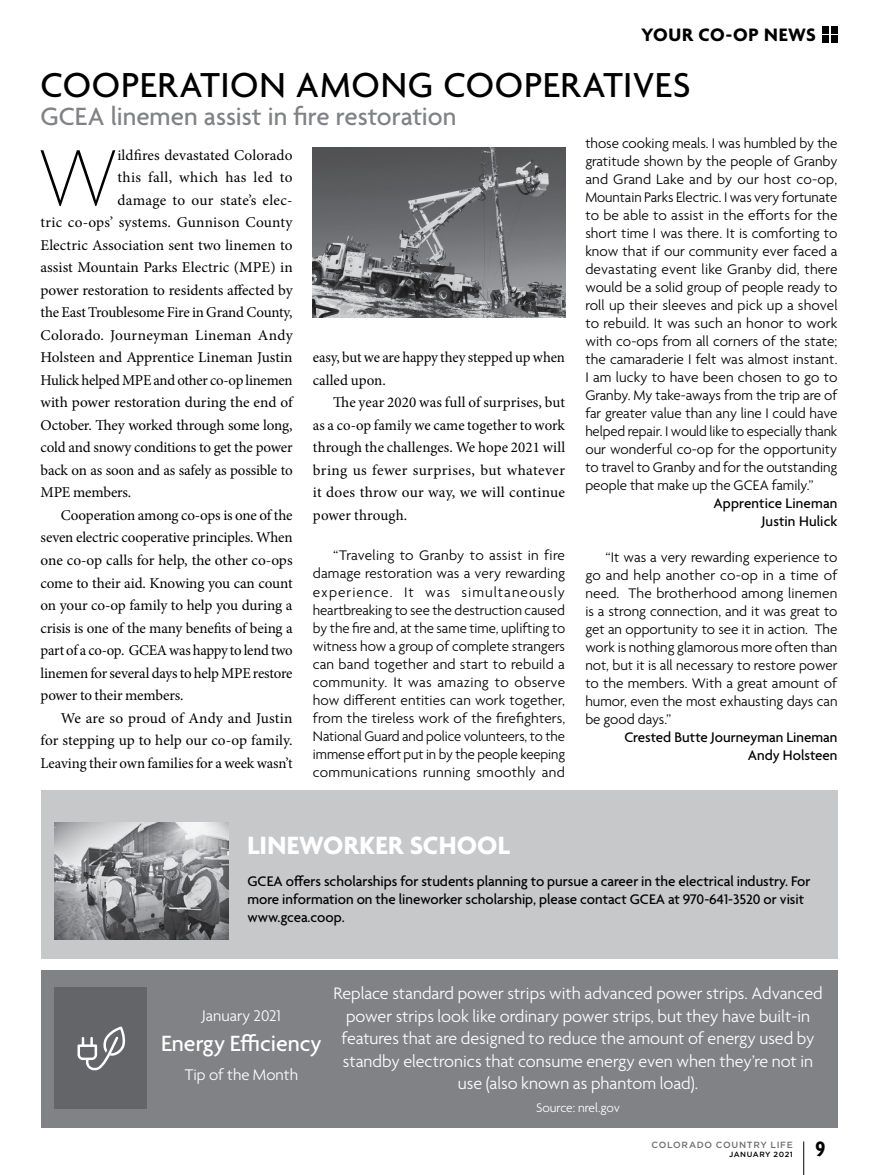
<style>
.page{position:relative;width:878px;height:1175px;background:#fff}
.page>*{position:absolute;margin:0;border:0;box-sizing:border-box;transform-origin:0 0}
.t1{font:100 85.5px "Agenda";color:#000}
.t2{font:500 37.5px "Agenda";letter-spacing:.015em;color:#000}
.t3{font:500 27px "Agenda";color:#808285}
.t4{font:700 27px "Agenda";letter-spacing:.005em;color:#fff}
.t5{font:500 23.85px "Agenda";color:#fff}
.t6{font:700 condensed 22.5px "Agenda";color:#000}
.t7{font:700 19.5px "Agenda";letter-spacing:.03em;color:#000}
.t8{font:300 18px/22.5px "Agenda";color:#fff;text-align:center}
.t9{font:300 16.65px "Agenda";color:#fff}
.t10{font:300 15px/18px "Agenda";color:#000;text-align:justify}
.t11{font:15px/22.5px "Minion Pro";letter-spacing:-.005em;color:#000}
.t12{font:500 15px/18px "Agenda";color:#000;text-align:right}
.t13{font:15px "Minion Pro";letter-spacing:.015em;color:#000}
.t14{font:15px "Minion Pro";letter-spacing:.025em;color:#000}
.t15{font:300 13.5px "Agenda";letter-spacing:-.005em;color:#fff}
.t16{font:500 9px "Gotham HTF";letter-spacing:.075em;color:#6d6e71}
.t17{font:500 7.5px "Gotham HTF";letter-spacing:.075em;color:#000}
</style>
<div class="page">
<div style="left:40px;top:790px;width:797px;height:168px;background:#c7c8ca"></div>
<img style="left:313px;top:148px;width:252px;height:169px">
<img style="left:54px;top:822px;width:174px;height:117px">
<div style="left:40px;top:970px;width:797px;height:157px;background:#808285"></div>
<div style="left:54px;top:986px;width:93px;height:122px;background:#636569"></div>
<svg style="left:77px;top:1026px;width:49px;height:44px"></svg>
<hr style="left:803px;top:1141px;width:1px;height:33px;background:#000">
<div style="left:830px;top:36px;width:7px;height:7px;background:#000"></div>
<div style="left:830px;top:26px;width:7px;height:7px;background:#000"></div>
<div style="left:821px;top:36px;width:7px;height:7px;background:#000"></div>
<div style="left:821px;top:26px;width:7px;height:7px;background:#000"></div>
<h3 class="t7" style="left:641px;top:24px;width:176px">YOUR CO-OP NEWS</h3>
<h2 class="t2" style="left:40px;top:64px;width:651px">COOPERATION AMONG COOPERATIVES</h2>
<h3 class="t3" style="left:40px;top:101px;width:417px">GCEA linemen assist in fire restoration</h3>
<h1 class="t1" style="left:38px;top:131px;width:82px">W</h1>
<p class="t11" style="left:117px;top:144px;width:177px">ildfires devastated Colorado</p>
<p class="t14" style="left:117px;top:167px;width:177px">this fall, which has led to</p>
<p class="t13" style="left:117px;top:190px;width:177px">damage to our state’s elec-</p>
<p class="t13" style="left:40px;top:212px;width:253px">tric co-ops’ systems. Gunnison County</p>
<p class="t11" style="left:40px;top:234px;width:254px">Electric Association sent two linemen to</p>
<p class="t11" style="left:40px;top:256px;width:254px">assist Mountain Parks Electric (MPE) in</p>
<p class="t11" style="left:40px;top:279px;width:254px">power restoration to residents affected by</p>
<p class="t11" style="left:40px;top:301px;width:253px">the East Troublesome Fire in Grand County,</p>
<p class="t13" style="left:40px;top:325px;width:254px">Colorado. Journeyman Lineman Andy</p>
<p class="t11" style="left:40px;top:346px;width:253px">Holsteen and Apprentice Lineman Justin</p>
<p class="t11" style="left:40px;top:369px;width:253px">Hulick helped MPE and other co-op linemen</p>
<p class="t11" style="left:40px;top:391px;width:253px">with power restoration during the end of</p>
<p class="t11" style="left:40px;top:414px;width:253px">October. They worked through some long,</p>
<p class="t11" style="left:40px;top:436px;width:254px">cold and snowy conditions to get the power</p>
<p class="t11" style="left:40px;top:459px;width:254px">back on as soon and as safely as possible to</p>
<p class="t11" style="left:40px;top:481px;width:92px">MPE members.</p>
<p class="t11" style="left:61px;top:504px;width:233px">Cooperation among co-ops is one of the</p>
<p class="t11" style="left:40px;top:526px;width:254px">seven electric cooperative principles. When</p>
<p class="t11" style="left:40px;top:549px;width:253px">one co-op calls for help, the other co-ops</p>
<p class="t11" style="left:40px;top:571px;width:254px">come to their aid. Knowing you can count</p>
<p class="t11" style="left:40px;top:594px;width:253px">on your co-op family to help you during a</p>
<p class="t11" style="left:40px;top:616px;width:253px">crisis is one of the many benefits of being a</p>
<p class="t11" style="left:40px;top:639px;width:254px">part of a co-op. GCEA was happy to lend two</p>
<p class="t11" style="left:40px;top:661px;width:253px">linemen for several days to help MPE restore</p>
<p class="t11" style="left:40px;top:684px;width:144px">power to their members.</p>
<p class="t11" style="left:61px;top:706px;width:233px">We are so proud of Andy and Justin</p>
<p class="t11" style="left:40px;top:729px;width:253px">for stepping up to help our co-op family.</p>
<p class="t11" style="left:40px;top:751px;width:254px">Leaving their own families for a week wasn’t</p>
<p class="t11" style="left:313px;top:346px;width:253px">easy, but we are happy they stepped up when called upon.</p>
<p class="t11" style="left:313px;top:391px;width:254px;text-align:justify;text-indent:20px">The year 2020 was full of surprises, but as a co-op family we came together to work through the challenges. We hope 2021 will bring us fewer surprises, but whatever it does throw our way, we will continue power through.</p>
<p class="t10" style="left:313px;top:547px;width:254px;text-indent:20px">“Traveling to Granby to assist in fire damage restoration was a very rewarding experience. It was simultaneously heartbreaking to see the destruction caused by the fire and, at the same time, uplifting to witness how a group of complete strangers can band together and start to rebuild a community. It was amazing to observe how different entities can work together, from the tireless work of the firefighters, National Guard and police volunteers, to the immense effort put in by the people keeping communications running smoothly and</p>
<p class="t10" style="left:585px;top:135px;width:254px">those cooking meals. I was humbled by the gratitude shown by the people of Granby and Grand Lake and by our host co-op, Mountain Parks Electric. I was very fortunate to be able to assist in the efforts for the short time I was there. It is comforting to know that if our community ever faced a devastating event like Granby did, there would be a solid group of people ready to roll up their sleeves and pick up a shovel to rebuild. It was such an honor to work with co-ops from all corners of the state; the camaraderie I felt was almost instant.<br>I am lucky to have been chosen to go to Granby. My take-aways from the trip are of far greater value than any line I could have helped repair. I would like to especially thank our wonderful co-op for the opportunity to travel to Granby and for the outstanding people that make up the GCEA family.”</p>
<p class="t12" style="left:713px;top:495px;width:125px">Apprentice Lineman<br>Justin Hulick</p>
<p class="t10" style="left:585px;top:549px;width:254px;text-indent:20px">“It was a very rewarding experience to go and help another co-op in a time of need. The brotherhood among linemen is a strong connection, and it was great to get an opportunity to see it in action. The work is nothing glamorous more often than not, but it is all necessary to restore power to the members. With a great amount of humor, even the most exhausting days can be good days.”</p>
<p class="t12" style="left:624px;top:729px;width:214px">Crested Butte Journeyman Lineman<br>Andy Holsteen</p>
<h3 class="t4" style="left:247px;top:831px;width:264px">LINEWORKER SCHOOL</h3>
<p class="t12" style="left:247px;top:873px;width:564px;text-align:left">GCEA offers scholarships for students planning to pursue a career in the electrical industry. For more information on the lineworker scholarship, please contact GCEA at 970-641-3520 or visit www.gcea.coop.</p>
<p class="t9" style="left:202px;top:1006px;width:80px">January 2021</p>
<h3 class="t5" style="left:161px;top:1030px;width:162px">Energy Efficiency</h3>
<p class="t9" style="left:185px;top:1066px;width:115px">Tip of the Month</p>
<p class="t8" style="left:333px;top:983px;width:490px">Replace standard power strips with advanced power strips. Advanced power strips look like ordinary power strips, but they have built-in features that are designed to reduce the amount of energy used by standby electronics that consume energy even when they’re not in use (also known as phantom load).</p>
<p class="t15" style="left:536px;top:1100px;width:85px">Source: nrel.gov</p>
<h3 class="t6" style="left:815px;top:1136px;width:11px">9</h3>
<p class="t16" style="left:651px;top:1140px;width:143px">COLORADO COUNTRY LIFE</p>
<p class="t17" style="left:729px;top:1150px;width:65px">JANUARY 2021</p>
</div>
